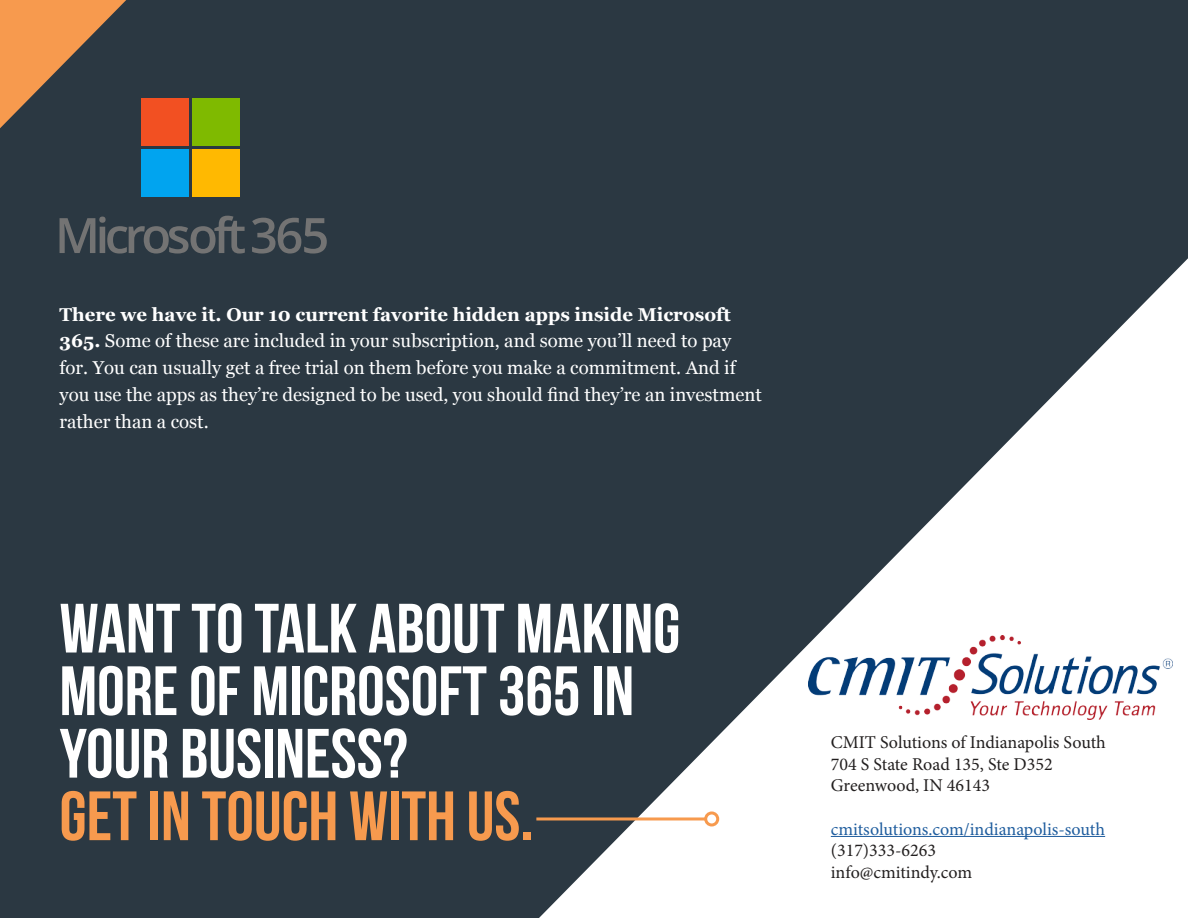
<style>
.page{position:relative;width:1188px;height:918px;background:#2b3842}
.page>*{position:absolute;margin:0;border:0;box-sizing:border-box;transform-origin:0 0}
.t1{font:700 69.6px/62.6px "Bebas Neue";color:#fff}
.t2{font:700 69.6px "Bebas Neue";color:#f79a4e}
.t3{font:18.6px/26.8px "Georgia";color:#fff}
.t4{font:18px/21.6px "Minion Pro";color:#221f1f}
.t5{font:18px "Minion Pro";letter-spacing:-.005em;color:#1f5d9e}
.s1{font-weight:700}
</style>
<div class="page">
<svg style="left:0;top:0;width:126px;height:128px"></svg>
<svg style="left:539px;top:258px;width:649px;height:660px"></svg>
<hr style="left:536px;top:817px;width:170px;height:3px;background:#f79a4e">
<div style="left:704px;top:811px;width:15px;height:15px;border:3px solid #f79a4e;border-radius:50%"></div>
<div style="left:141px;top:98px;width:48px;height:47px;background:#f25022"></div>
<div style="left:192px;top:98px;width:48px;height:47px;background:#7fba00"></div>
<div style="left:141px;top:149px;width:48px;height:48px;background:#01a4ef"></div>
<div style="left:192px;top:149px;width:48px;height:48px;background:#ffb901"></div>
<svg style="left:60px;top:216px;width:267px;height:38px"></svg>
<hr style="left:831px;top:836px;width:274px;height:1px;background:#1f5d9e">
<img style="left:809px;top:635px;width:364px;height:84px">
<p class="t3" style="left:60px;top:302px;width:704px"><span class="s1">There we have it. Our 10 current favorite hidden apps inside Microsoft 365.</span> Some of these are included in your subscription, and some you’ll need to pay for. You can usually get a free trial on them before you make a commitment. And if you use the apps as they’re designed to be used, you should find they’re an investment rather than a cost.</p>
<h1 class="t1" style="left:60px;top:597px;width:622px">WANT TO TALK ABOUT MAKING<br>MORE OF MICROSOFT 365 IN<br>YOUR BUSINESS?</h1>
<h1 class="t2" style="left:60px;top:775px;width:475px">GET IN TOUCH WITH US.</h1>
<p class="t4" style="left:831px;top:733px;width:277px">CMIT Solutions of Indianapolis South<br>704 S State Road 135, Ste D352<br>Greenwood, IN 46143</p>
<p class="t5" style="left:831px;top:821px;width:276px">cmitsolutions.com/indianapolis-south</p>
<p class="t4" style="left:831px;top:841px;width:143px">(317)333-6263 info@cmitindy.com</p>
</div>
